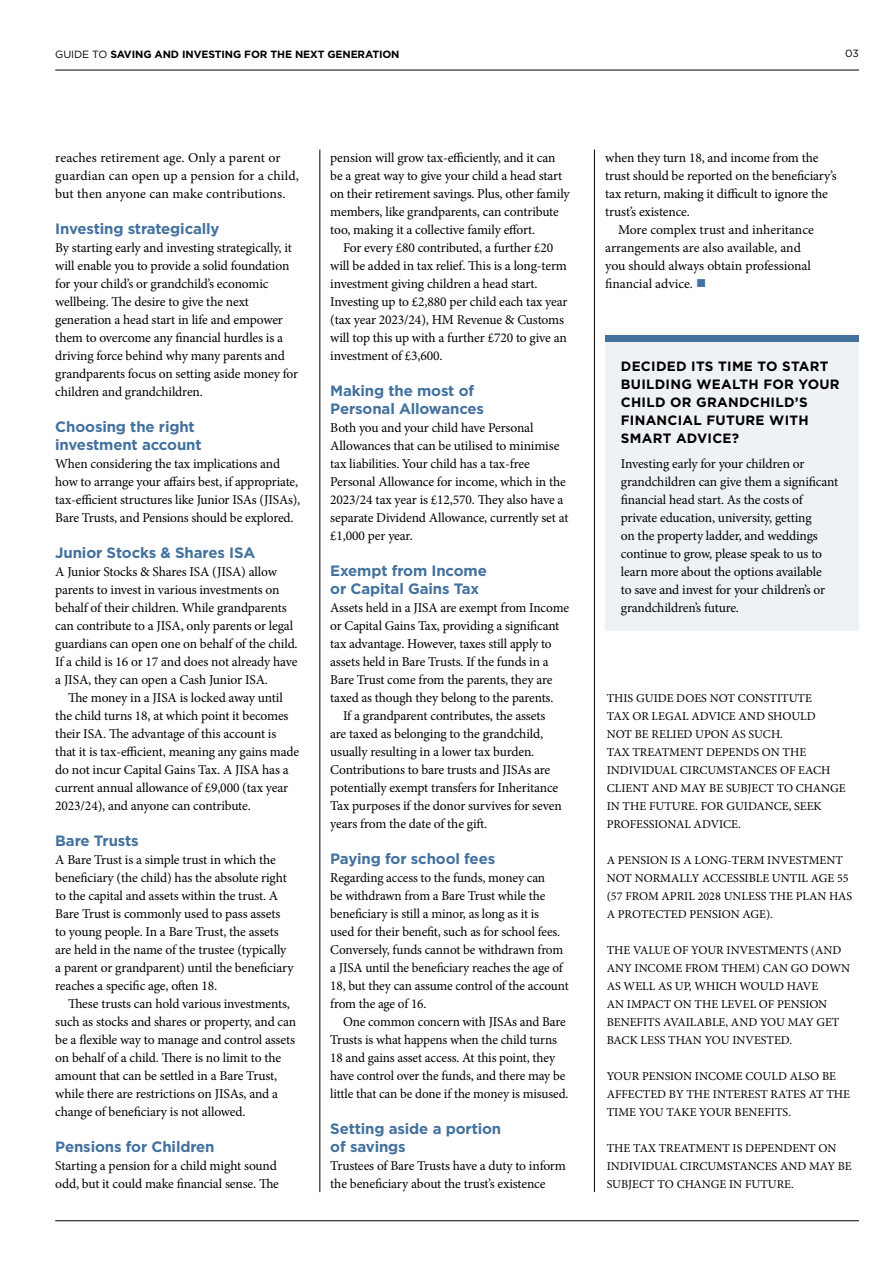
<style>
.page{position:relative;width:893px;height:1263px;background:#fff}
.page>*{position:absolute;margin:0;border:0;box-sizing:border-box;transform-origin:0 0}
.t1{font:700 15px/18px "Gotham HTF";letter-spacing:-.01em;color:#44729e}
.t2{font:13.5px/18px "Minion Pro";letter-spacing:-.01em;color:#000}
.t3{font:700 13.5px/18px "Gotham HTF";letter-spacing:.02em;color:#000}
.t4{font:12px/18px "Minion Pro";color:#000}
.t5{font:700 10.5px "Gotham HTF";letter-spacing:-.01em;color:#000}
.t6{font:10.5px "Gotham HTF";color:#000}
.s1{font-weight:400}
.s2{color:#44729e}
</style>
<div class="page">
<hr style="left:320px;top:150px;width:1px;height:1042px;background:#000">
<hr style="left:594px;top:150px;width:1px;height:1042px;background:#000">
<hr style="left:55px;top:1220px;width:804px;height:1px;background:#000">
<hr style="left:55px;top:70px;width:804px;height:1px;background:#000">
<div style="left:605px;top:340px;width:254px;height:291px;background:#eef2f6"></div>
<div style="left:605px;top:335px;width:254px;height:7px;background:#44729e"></div>
<p class="t5" style="left:55px;top:48px;width:346px"><span class="s1">GUIDE TO</span> SAVING AND INVESTING FOR THE NEXT GENERATION</p>
<p class="t6" style="left:845px;top:48px;width:15px">03</p>
<p class="t2" style="left:55px;top:149px;width:245px">reaches retirement age. Only a parent or guardian can open up a pension for a child, but then anyone can make contributions.</p>
<p class="t1" style="left:55px;top:219px;width:166px">Investing strategically</p>
<p class="t2" style="left:55px;top:239px;width:244px">By starting early and investing strategically, it will enable you to provide a solid foundation for your child’s or grandchild’s economic wellbeing. The desire to give the next generation a head start in life and empower them to overcome any financial hurdles is a driving force behind why many parents and grandparents focus on setting aside money for children and grandchildren.</p>
<p class="t1" style="left:55px;top:417px;width:148px">Choosing the right investment account</p>
<p class="t2" style="left:55px;top:455px;width:247px">When considering the tax implications and how to arrange your affairs best, if appropriate, tax-efficient structures like Junior ISAs (JISAs), Bare Trusts, and Pensions should be explored.</p>
<p class="t1" style="left:55px;top:543px;width:201px">Junior Stocks &amp; Shares ISA</p>
<p class="t2" style="left:55px;top:563px;width:244px">A Junior Stocks &amp; Shares ISA (JISA) allow parents to invest in various investments on behalf of their children. While grandparents can contribute to a JISA, only parents or legal guardians can open one on behalf of the child.<br>If a child is 16 or 17 and does not already have a JISA, they can open a Cash Junior ISA.</p>
<p class="t2" style="left:55px;top:689px;width:245px;text-indent:13px">The money in a JISA is locked away until the child turns 18, at which point it becomes their ISA. The advantage of this account is that it is tax-efficient, meaning any gains made do not incur Capital Gains Tax. A JISA has a current annual allowance of £9,000 (tax year 2023/24), and anyone can contribute.</p>
<p class="t1" style="left:55px;top:831px;width:85px">Bare Trusts</p>
<p class="t2" style="left:55px;top:851px;width:240px">A Bare Trust is a simple trust in which the beneficiary (the child) has the absolute right to the capital and assets within the trust. A Bare Trust is commonly used to pass assets to young people. In a Bare Trust, the assets are held in the name of the trustee (typically a parent or grandparent) until the beneficiary reaches a specific age, often 18.</p>
<p class="t2" style="left:55px;top:995px;width:242px;text-indent:13px">These trusts can hold various investments, such as stocks and shares or property, and can be a flexible way to manage and control assets on behalf of a child. There is no limit to the amount that can be settled in a Bare Trust, while there are restrictions on JISAs, and a change of beneficiary is not allowed.</p>
<p class="t1" style="left:55px;top:1137px;width:161px">Pensions for Children</p>
<p class="t2" style="left:55px;top:1157px;width:225px">Starting a pension for a child might sound odd, but it could make financial sense. The</p>
<p class="t2" style="left:330px;top:149px;width:241px">pension will grow tax-efficiently, and it can be a great way to give your child a head start on their retirement savings. Plus, other family members, like grandparents, can contribute too, making it a collective family effort.</p>
<p class="t2" style="left:330px;top:239px;width:239px;text-indent:13px">For every £80 contributed, a further £20 will be added in tax relief. This is a long-term investment giving children a head start.<br>Investing up to £2,880 per child each tax year (tax year 2023/24), HM Revenue &amp; Customs will top this up with a further £720 to give an investment of £3,600.</p>
<p class="t1" style="left:330px;top:381px;width:155px">Making the most of<br>Personal Allowances</p>
<p class="t2" style="left:330px;top:419px;width:240px">Both you and your child have Personal Allowances that can be utilised to minimise tax liabilities. Your child has a tax-free Personal Allowance for income, which in the 2023/24 tax year is £12,570. They also have a separate Dividend Allowance, currently set at £1,000 per year.</p>
<p class="t1" style="left:330px;top:561px;width:158px">Exempt from Income or Capital Gains Tax</p>
<p class="t2" style="left:330px;top:599px;width:240px">Assets held in a JISA are exempt from Income</p>
<p class="t2" style="left:330px;top:617px;width:231px">or Capital Gains Tax, providing a significant</p>
<p class="t2" style="left:330px;top:635px;width:223px">tax advantage. However, taxes still apply to</p>
<p class="t2" style="left:330px;top:653px;width:220px">assets held in Bare Trusts. If the funds in a</p>
<p class="t2" style="left:330px;top:671px;width:224px">Bare Trust come from the parents, they are</p>
<p class="t2" style="left:330px;top:689px;width:225px">taxed as though they belong to the parents.</p>
<p class="t2" style="left:343px;top:707px;width:204px">If a grandparent contributes, the assets</p>
<p class="t2" style="left:330px;top:725px;width:214px">are taxed as belonging to the grandchild,</p>
<p class="t2" style="left:330px;top:743px;width:206px">usually resulting in a lower tax burden.</p>
<p class="t2" style="left:330px;top:761px;width:221px">Contributions to bare trusts and JISAs are</p>
<p class="t2" style="left:330px;top:779px;width:230px">potentially exempt transfers for Inheritance</p>
<p class="t2" style="left:330px;top:797px;width:233px">Tax purposes if the donor survives for seven</p>
<p class="t2" style="left:330px;top:815px;width:159px">years from the date of the gift.</p>
<p class="t1" style="left:330px;top:849px;width:166px">Paying for school fees</p>
<p class="t2" style="left:330px;top:869px;width:240px">Regarding access to the funds, money can<br>be withdrawn from a Bare Trust while the beneficiary is still a minor, as long as it is<br>used for their benefit, such as for school fees.<br>Conversely, funds cannot be withdrawn from a JISA until the beneficiary reaches the age of 18, but they can assume control of the account from the age of 16.</p>
<p class="t2" style="left:330px;top:1013px;width:240px;text-indent:13px">One common concern with JISAs and Bare Trusts is what happens when the child turns 18 and gains asset access. At this point, they have control over the funds, and there may be little that can be done if the money is misused.</p>
<p class="t1" style="left:330px;top:1119px;width:172px">Setting aside a portion of savings</p>
<p class="t2" style="left:330px;top:1157px;width:237px">Trustees of Bare Trusts have a duty to inform the beneficiary about the trust’s existence</p>
<p class="t2" style="left:605px;top:149px;width:215px">when they turn 18, and income from the</p>
<p class="t2" style="left:605px;top:167px;width:233px">trust should be reported on the beneficiary’s</p>
<p class="t2" style="left:605px;top:185px;width:224px">tax return, making it difficult to ignore the</p>
<p class="t2" style="left:605px;top:203px;width:86px">trust’s existence.</p>
<p class="t2" style="left:618px;top:221px;width:197px">More complex trust and inheritance</p>
<p class="t2" style="left:605px;top:239px;width:197px">arrangements are also available, and</p>
<p class="t2" style="left:605px;top:257px;width:207px">you should always obtain professional</p>
<p class="t2" style="left:605px;top:275px;width:103px">financial advice. <span class="s2">■</span></p>
<p class="t3" style="left:621px;top:356px;width:220px">DECIDED ITS TIME TO START<br>BUILDING WEALTH FOR YOUR<br>CHILD OR GRANDCHILD’S<br>FINANCIAL FUTURE WITH<br>SMART ADVICE?</p>
<p class="t2" style="left:621px;top:455px;width:219px">Investing early for your children or grandchildren can give them a significant financial head start. As the costs of private education, university, getting<br>on the property ladder, and weddings continue to grow, please speak to us to learn more about the options available<br>to save and invest for your children’s or grandchildren’s future.</p>
<p class="t4" style="left:607px;top:689px;width:240px">THIS GUIDE DOES NOT CONSTITUTE<br>TAX OR LEGAL ADVICE AND SHOULD<br>NOT BE RELIED UPON AS SUCH.<br>TAX TREATMENT DEPENDS ON THE<br>INDIVIDUAL CIRCUMSTANCES OF EACH<br>CLIENT AND MAY BE SUBJECT TO CHANGE<br>IN THE FUTURE. FOR GUIDANCE, SEEK<br>PROFESSIONAL ADVICE.</p>
<p class="t4" style="left:607px;top:851px;width:247px">A PENSION IS A LONG-TERM INVESTMENT NOT NORMALLY ACCESSIBLE UNTIL AGE 55 (57 FROM APRIL 2028 UNLESS THE PLAN HAS A PROTECTED PENSION AGE).</p>
<p class="t4" style="left:607px;top:941px;width:245px">THE VALUE OF YOUR INVESTMENTS (AND<br>ANY INCOME FROM THEM) CAN GO DOWN<br>AS WELL AS UP, WHICH WOULD HAVE<br>AN IMPACT ON THE LEVEL OF PENSION<br>BENEFITS AVAILABLE, AND YOU MAY GET<br>BACK LESS THAN YOU INVESTED.</p>
<p class="t4" style="left:607px;top:1067px;width:245px">YOUR PENSION INCOME COULD ALSO BE<br>AFFECTED BY THE INTEREST RATES AT THE<br>TIME YOU TAKE YOUR BENEFITS.</p>
<p class="t4" style="left:607px;top:1139px;width:246px">THE TAX TREATMENT IS DEPENDENT ON<br>INDIVIDUAL CIRCUMSTANCES AND MAY BE<br>SUBJECT TO CHANGE IN FUTURE.</p>
</div>
